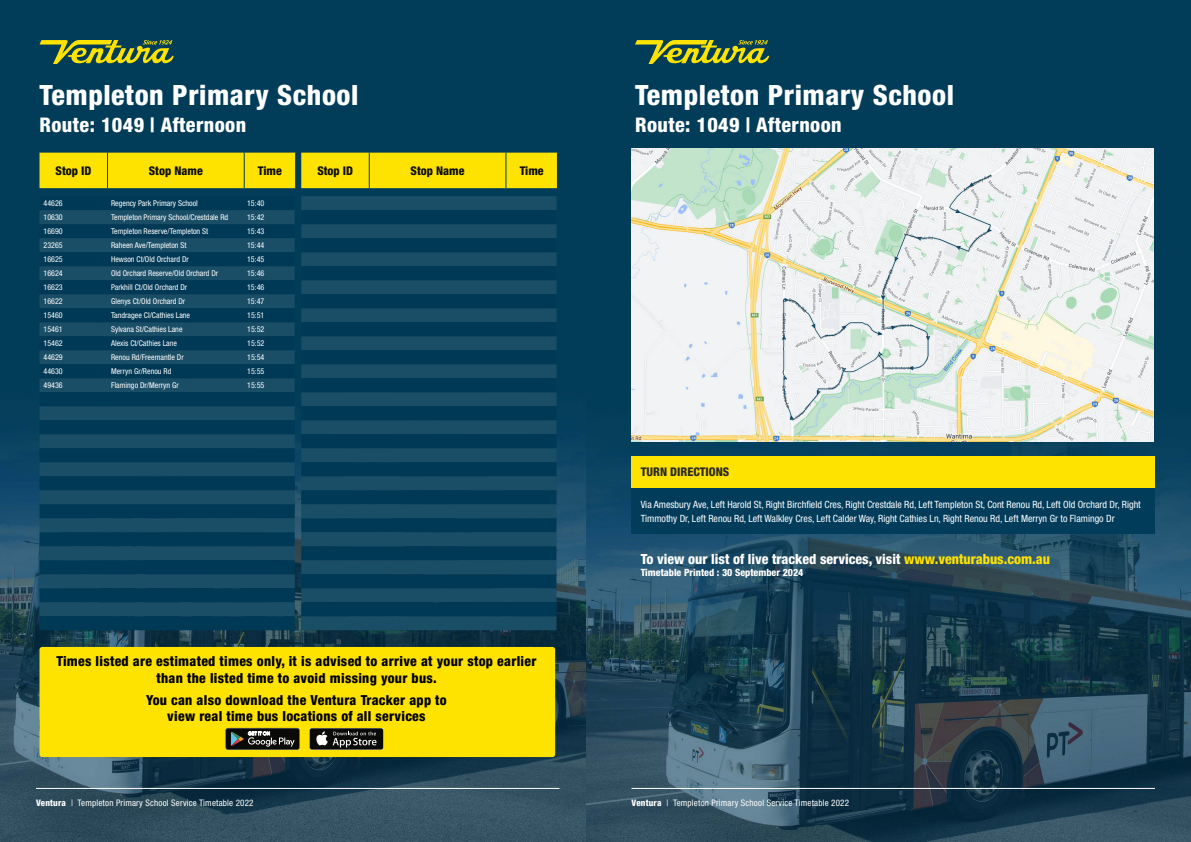
<style>
.page{position:relative;width:1191px;height:842px;background:#fff}
.page>*{position:absolute;margin:0;border:0;box-sizing:border-box;transform-origin:0 0}
.t1{font:800 condensed 28px "Helvetica Neue LT Std";letter-spacing:.02em;color:#fff}
.t2{font:800 condensed 20.2px "Helvetica Neue LT Std";letter-spacing:.02em;color:#fff}
.t3{font:800 condensed 14px "Helvetica Neue LT Std";color:#fff}
.t4{font:800 condensed 13.8px/16.6px "Helvetica Neue LT Std";letter-spacing:.02em;color:#000;text-align:center}
.t5{font:800 condensed 12px "Helvetica Neue LT Std";color:#0d0d0d}
.t6{font:800 condensed 12px "Helvetica Neue LT Std";color:#292829}
.t7{font:condensed 10px/14px "Helvetica Neue LT Std";color:#fff}
.t8{font:800 condensed 10px "Helvetica Neue LT Std";color:#fff}
.t9{font:condensed 9px "Helvetica Neue LT Std";letter-spacing:.02em;color:#fff}
.t10{font:condensed 8px "Helvetica Neue LT Std";color:#fff}
.s1{font-weight:800}
.s2{color:#fee200}
</style>
<div class="page">
<img style="left:0;top:0;width:587px;height:842px">
<hr style="left:36px;top:788px;width:523px;height:1px;background:#fff">
<svg style="left:40px;top:40px;width:134px;height:24px;background:#6f8531"></svg>
<div style="left:40px;top:153px;width:517px;height:35px;background:#fee200"></div>
<hr style="left:369px;top:153px;width:1px;height:35px;background:#013d5b">
<hr style="left:505px;top:153px;width:1px;height:35px;background:#013d5b">
<hr style="left:557px;top:153px;width:1px;height:35px;background:#013d5b">
<svg style="left:40px;top:196px;width:255px;height:42px;background:#083f5a"></svg>
<div style="left:40px;top:238px;width:255px;height:378px;background:#1a4d66"></div>
<svg style="left:40px;top:252px;width:255px;height:322px;background:#0c425c"></svg>
<div style="left:40px;top:588px;width:255px;height:14px;background:#003955"></div>
<div style="left:40px;top:616px;width:255px;height:14px;background:#003955"></div>
<div style="left:301px;top:196px;width:255px;height:434px;background:#1a4d66"></div>
<svg style="left:301px;top:210px;width:255px;height:56px;background:#0c425d"></svg>
<svg style="left:301px;top:266px;width:255px;height:322px;background:#0c425c"></svg>
<div style="left:301px;top:602px;width:255px;height:14px;background:#003955"></div>
<div style="left:39px;top:647px;width:516px;height:110px;background:#fee200;border-radius:3px"></div>
<svg style="left:225px;top:728px;width:75px;height:22px;background:#383a36"></svg>
<div style="left:309px;top:728px;width:74px;height:22px;background:#363735;border-radius:3px"></div>
<div style="left:310px;top:728px;width:73px;height:21px;background:#0a0b09;border-radius:2px"></div>
<svg style="left:316px;top:731px;width:60px;height:16px"></svg>
<img style="left:587px;top:0;width:604px;height:842px">
<hr style="left:631px;top:788px;width:524px;height:1px;background:#fff">
<div style="left:631px;top:456px;width:523px;height:32px;background:#fee200"></div>
<div style="left:631px;top:488px;width:523px;height:46px;background:#013d5b"></div>
<svg style="left:635px;top:40px;width:134px;height:24px;background:#6f8531"></svg>
<img style="left:632px;top:149px;width:521px;height:293px">
<h1 class="t1" style="left:40px;top:77px;width:320px">Templeton Primary School</h1>
<h2 class="t2" style="left:40px;top:112px;width:208px">Route: 1049 | Afternoon</h2>
<h3 class="t5" style="left:56px;top:163px;width:37px">Stop ID</h3>
<h3 class="t5" style="left:149px;top:163px;width:56px">Stop Name</h3>
<h3 class="t5" style="left:258px;top:163px;width:25px">Time</h3>
<h3 class="t5" style="left:317px;top:163px;width:37px">Stop ID</h3>
<h3 class="t5" style="left:410px;top:163px;width:56px">Stop Name</h3>
<h3 class="t5" style="left:520px;top:163px;width:25px">Time</h3>
<p class="t10" style="left:44px;top:199px;width:21px">44626</p>
<p class="t10" style="left:111px;top:199px;width:88px">Regency Park Primary School</p>
<p class="t10" style="left:247px;top:199px;width:19px">15:40</p>
<p class="t10" style="left:44px;top:213px;width:21px">10630</p>
<p class="t10" style="left:111px;top:213px;width:119px">Templeton Primary School/Crestdale Rd</p>
<p class="t10" style="left:247px;top:213px;width:19px">15:42</p>
<p class="t10" style="left:44px;top:227px;width:21px">16690</p>
<p class="t10" style="left:111px;top:227px;width:99px">Templeton Reserve/Templeton St</p>
<p class="t10" style="left:247px;top:227px;width:19px">15:43</p>
<p class="t10" style="left:44px;top:241px;width:21px">23265</p>
<p class="t10" style="left:111px;top:241px;width:77px">Raheen Ave/Templeton St</p>
<p class="t10" style="left:247px;top:241px;width:19px">15:44</p>
<p class="t10" style="left:44px;top:255px;width:21px">16625</p>
<p class="t10" style="left:111px;top:255px;width:79px">Hewson Ct/Old Orchard Dr</p>
<p class="t10" style="left:247px;top:255px;width:19px">15:45</p>
<p class="t10" style="left:44px;top:269px;width:21px">16624</p>
<p class="t10" style="left:111px;top:269px;width:109px">Old Orchard Reserve/Old Orchard Dr</p>
<p class="t10" style="left:247px;top:269px;width:19px">15:46</p>
<p class="t10" style="left:44px;top:283px;width:21px">16623</p>
<p class="t10" style="left:111px;top:283px;width:78px">Parkhill Ct/Old Orchard Dr</p>
<p class="t10" style="left:247px;top:283px;width:19px">15:46</p>
<p class="t10" style="left:44px;top:297px;width:21px">16622</p>
<p class="t10" style="left:111px;top:297px;width:76px">Glenys Ct/Old Orchard Dr</p>
<p class="t10" style="left:247px;top:297px;width:19px">15:47</p>
<p class="t10" style="left:44px;top:311px;width:21px">15460</p>
<p class="t10" style="left:111px;top:311px;width:81px">Tandragee Cl/Cathies Lane</p>
<p class="t10" style="left:247px;top:311px;width:19px">15:51</p>
<p class="t10" style="left:44px;top:325px;width:21px">15461</p>
<p class="t10" style="left:111px;top:325px;width:73px">Sylvana St/Cathies Lane</p>
<p class="t10" style="left:247px;top:325px;width:19px">15:52</p>
<p class="t10" style="left:44px;top:339px;width:21px">15462</p>
<p class="t10" style="left:111px;top:339px;width:67px">Alexis Ct/Cathies Lane</p>
<p class="t10" style="left:247px;top:339px;width:19px">15:52</p>
<p class="t10" style="left:44px;top:353px;width:21px">44629</p>
<p class="t10" style="left:111px;top:353px;width:74px">Renou Rd/Freemantle Dr</p>
<p class="t10" style="left:247px;top:353px;width:19px">15:54</p>
<p class="t10" style="left:44px;top:367px;width:21px">44630</p>
<p class="t10" style="left:111px;top:367px;width:62px">Merryn Gr/Renou Rd</p>
<p class="t10" style="left:247px;top:367px;width:19px">15:55</p>
<p class="t10" style="left:44px;top:381px;width:21px">49436</p>
<p class="t10" style="left:111px;top:381px;width:69px">Flamingo Dr/Merryn Gr</p>
<p class="t10" style="left:247px;top:381px;width:19px">15:55</p>
<h3 class="t4" style="left:56px;top:653px;width:481px">Times listed are estimated times only, it is advised to arrive at your stop earlier than the listed time to avoid missing your bus.</h3>
<h3 class="t4" style="left:146px;top:691px;width:302px">You can also download the Ventura Tracker app to view real time bus locations of all services</h3>
<p class="t9" style="left:36px;top:798px;width:219px"><span class="s1">Ventura</span> | Templeton Primary School Service Timetable 2022</p>
<h1 class="t1" style="left:635px;top:77px;width:320px">Templeton Primary School</h1>
<h2 class="t2" style="left:635px;top:112px;width:208px">Route: 1049 | Afternoon</h2>
<h3 class="t6" style="left:640px;top:465px;width:90px">TURN DIRECTIONS</h3>
<p class="t7" style="left:640px;top:497px;width:502px">Via Amesbury Ave, Left Harold St, Right Birchfield Cres, Right Crestdale Rd, Left Templeton St, Cont Renou Rd, Left Old Orchard Dr, Right<br>Timmothy Dr, Left Renou Rd, Left Walkley Cres, Left Calder Way, Right Cathies Ln, Right Renou Rd, Left Merryn Gr to Flamingo Dr</p>
<h3 class="t3" style="left:640px;top:551px;width:411px">To view our list of live tracked services, visit <span class="s2">www.venturabus.com.au</span></h3>
<p class="t8" style="left:640px;top:567px;width:164px">Timetable Printed : 30 September 2024</p>
<p class="t9" style="left:631px;top:798px;width:219px"><span class="s1">Ventura</span> | Templeton Primary School Service Timetable 2022</p>
</div>
